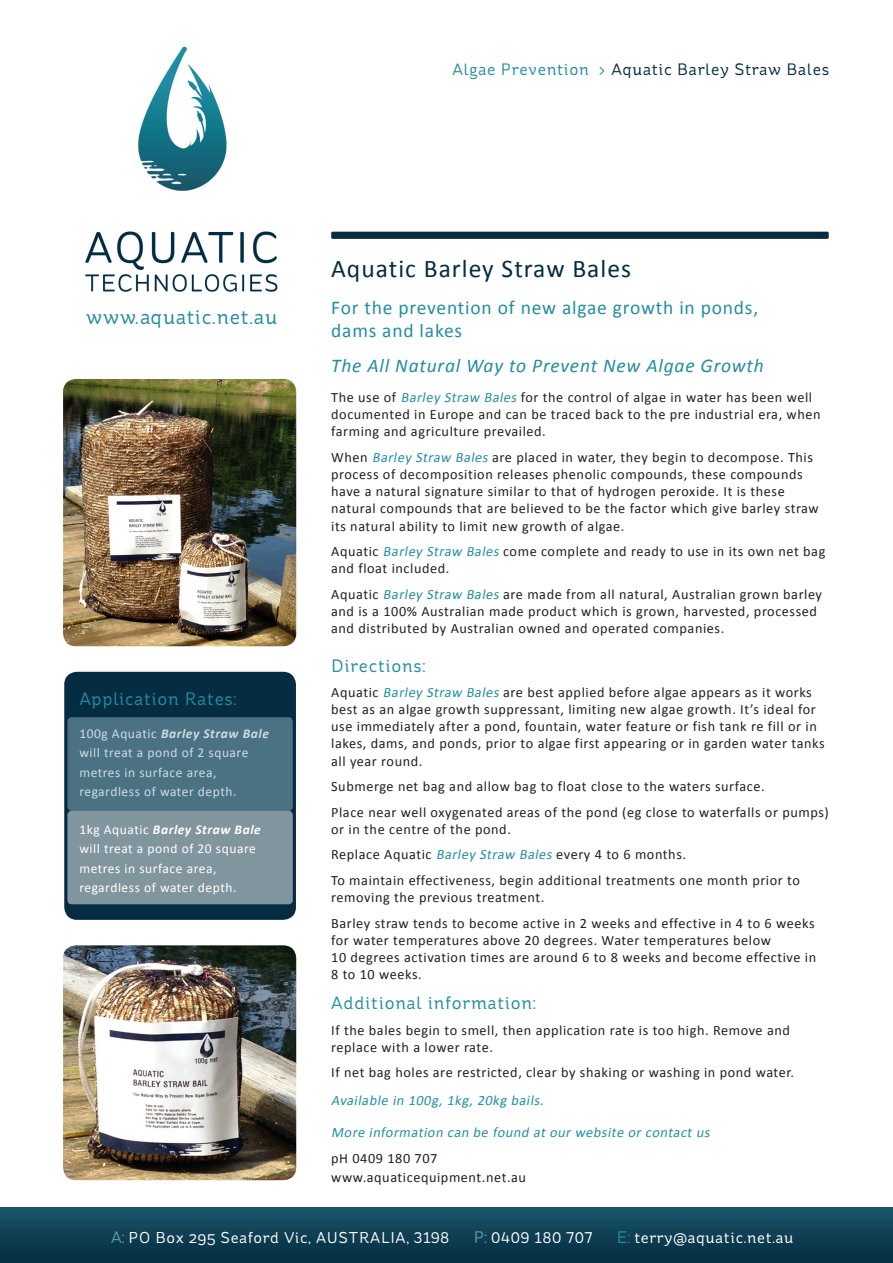
<style>
.page{position:relative;width:893px;height:1263px;background:#fff}
.page>*{position:absolute;margin:0;border:0;box-sizing:border-box;transform-origin:0 0}
.TOPIC_HEADER{font:25.5px "Calibri";letter-spacing:.04em;color:#052c41}
.t1{font:20.55px "St Ryde";letter-spacing:.045em;color:#238da0}
.TOPIC_HEADER-2{font:19.5px/22.5px "Calibri";letter-spacing:.04em;color:#238da0}
.TOPIC_HEADER-3{font:italic 19.5px "Calibri";letter-spacing:.04em;color:#238da0}
.body_text{font:18px "St Ryde";letter-spacing:.045em;color:#238da0}
.SUB_HEADER_-_baby_bl{font:18px "St Ryde";letter-spacing:.045em;color:#238da0}
.t2{font:16.5px "St Ryde";letter-spacing:.045em;color:#052c41}
.t3{font:15.75px "St Ryde";letter-spacing:.045em;color:#fff}
.body_text-2{font:14.25px/17.1px "Calibri";letter-spacing:.04em;color:#231f20}
.body_text-3{font:italic 14.25px "Calibri";color:#238da0}
.body_text-4{font:13.5px/19.5px "Calibri";letter-spacing:.04em;color:#fff}
.s1{color:#238da0}
.s2{font-weight:700;font-style:italic}
.s3{font-style:italic;color:#238da0}
.s4{font-size:16.65px;color:#579eae}
.s5{font-size:16.65px;color:#238da0}
</style>
<div class="page">
<div style="left:0;top:1208px;width:893px;height:55px;background:linear-gradient(to bottom,#19556b,#052b40)"></div>
<div style="left:331px;top:232px;width:498px;height:7px;background:#052c41;border-radius:2px"></div>
<img style="left:63px;top:379px;width:233px;height:267px">
<img style="left:63px;top:945px;width:233px;height:235px">
<div style="left:64px;top:672px;width:232px;height:248px;background:#052c41;border-radius:13px"></div>
<div style="left:67px;top:717px;width:226px;height:94px;background:#4b7283;border-radius:4px"></div>
<div style="left:67px;top:811px;width:226px;height:93px;background:#81959f;border-radius:4px"></div>
<img style="left:85px;top:46px;width:193px;height:246px">
<p class="t2" style="left:452px;top:60px;width:378px"><span class="s1">Algae Prevention &gt;</span> Aquatic Barley Straw Bales</p>
<p class="t1" style="left:86px;top:304px;width:193px">www.aquatic.net.au</p>
<p class="SUB_HEADER_-_baby_bl" style="left:79px;top:688px;width:159px">Application Rates:</p>
<p class="body_text-4" style="left:79px;top:723px;width:191px">100g Aquatic <span class="s2">Barley Straw Bale </span>will treat a pond of 2 square metres in surface area, regardless of water depth.</p>
<p class="body_text-4" style="left:79px;top:819px;width:183px">1kg Aquatic <span class="s2">Barley Straw Bale </span>will treat a pond of 20 square metres in surface area, regardless of water depth.</p>
<p class="TOPIC_HEADER" style="left:331px;top:253px;width:301px">Aquatic Barley Straw Bales</p>
<p class="TOPIC_HEADER-2" style="left:331px;top:297px;width:428px">For the prevention of new algae growth in ponds, dams and lakes</p>
<p class="TOPIC_HEADER-3" style="left:331px;top:353px;width:434px">The All Natural Way to Prevent New Algae Growth</p>
<p class="body_text-2" style="left:331px;top:389px;width:491px">The use of <span class="s3">Barley Straw Bales</span> for the control of algae in water has been well documented in Europe and can be traced back to the pre industrial era, when farming and agriculture prevailed.</p>
<p class="body_text-2" style="left:331px;top:449px;width:489px">When <span class="s3">Barley Straw Bales</span> are placed in water, they begin to decompose. This process of decomposition releases phenolic compounds, these compounds have a natural signature similar to that of hydrogen peroxide. It is these natural compounds that are believed to be the factor which give barley straw its natural ability to limit new growth of algae.</p>
<p class="body_text-2" style="left:331px;top:543px;width:496px">Aquatic <span class="s3">Barley Straw Bales</span> come complete and ready to use in its own net bag and float included.</p>
<p class="body_text-2" style="left:331px;top:586px;width:492px">Aquatic <span class="s3">Barley Straw Bales</span> are made from all natural, Australian grown barley and is a 100% Australian made product which is grown, harvested, processed and distributed by Australian owned and operated companies.</p>
<p class="body_text" style="left:331px;top:655px;width:96px">Directions:</p>
<p class="body_text-2" style="left:331px;top:684px;width:495px">Aquatic <span class="s3">Barley Straw Bales</span> are best applied before algae appears as it works best as an algae growth suppressant, limiting new algae growth. It’s ideal for use immediately after a pond, fountain, water feature or fish tank re fill or in lakes, dams, and ponds, prior to algae first appearing or in garden water tanks all year round.</p>
<p class="body_text-2" style="left:331px;top:778px;width:435px">Submerge net bag and allow bag to float close to the waters surface.</p>
<p class="body_text-2" style="left:331px;top:803px;width:499px">Place near well oxygenated areas of the pond (eg close to waterfalls or pumps) or in the centre of the pond.</p>
<p class="body_text-2" style="left:331px;top:846px;width:356px">Replace Aquatic <span class="s3">Barley Straw Bales</span> every 4 to 6 months.</p>
<p class="body_text-2" style="left:331px;top:872px;width:470px">To maintain effectiveness, begin additional treatments one month prior to removing the previous treatment.</p>
<p class="body_text-2" style="left:331px;top:914px;width:486px">Barley straw tends to become active in 2 weeks and effective in 4 to 6 weeks for water temperatures above 20 degrees. Water temperatures below<br>10 degrees activation times are around 6 to 8 weeks and become effective in 8 to 10 weeks.</p>
<p class="body_text" style="left:331px;top:992px;width:206px">Additional information:</p>
<p class="body_text-2" style="left:331px;top:1021px;width:460px">If the bales begin to smell, then application rate is too high. Remove and replace with a lower rate.</p>
<p class="body_text-2" style="left:331px;top:1064px;width:464px">If net bag holes are restricted, clear by shaking or washing in pond water.</p>
<p class="body_text-3" style="left:331px;top:1092px;width:217px">Available in 100g, 1kg, 20kg bails.</p>
<p class="body_text-3" style="left:331px;top:1123px;width:383px">More information can be found at our website or contact us</p>
<p class="body_text-2" style="left:331px;top:1149px;width:108px">pH 0409 180 707</p>
<p class="body_text-2" style="left:331px;top:1168px;width:196px">www.aquaticequipment.net.au</p>
<p class="t3" style="left:111px;top:1228px;width:340px"><span class="s4">A:</span> PO Box 295 Seaford Vic, AUSTRALIA, 3198</p>
<p class="t3" style="left:474px;top:1228px;width:120px"><span class="s4">P:</span> 0409 180 707</p>
<p class="t3" style="left:617px;top:1228px;width:178px"><span class="s5">E:</span> terry@aquatic.net.au</p>
</div>
